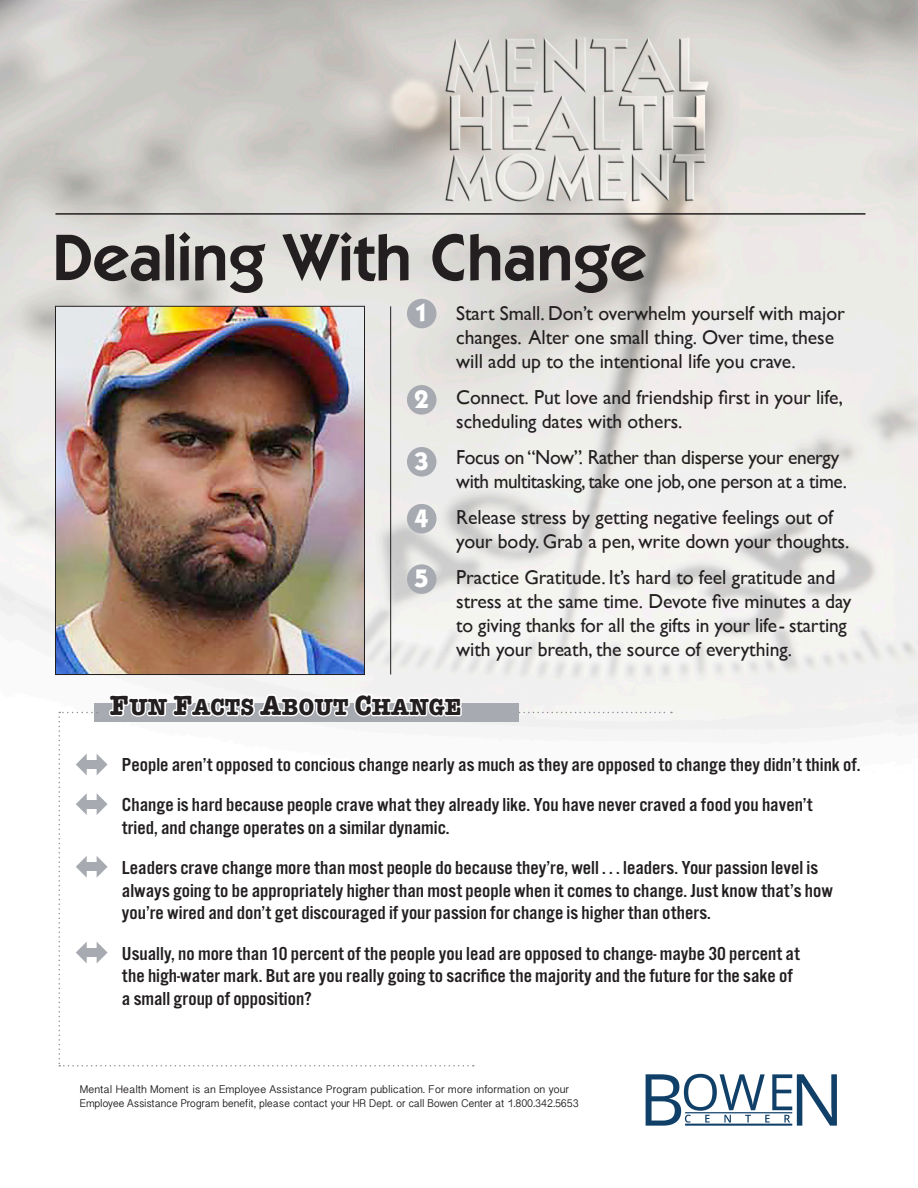
<style>
.page{position:relative;width:918px;height:1188px;background:#fff}
.page>*{position:absolute;margin:0;border:0;box-sizing:border-box;transform-origin:0 0}
.t1{font:600 66px "Itc Kabel";color:#231f20}
.t2{font:700 25.5px "Itc Kabel";color:#fff}
.t3{font:700 24px "American Typewriter";letter-spacing:.01em;color:#231f20;scale:.93 1}
.t4{font:20.25px "Gill Sans";letter-spacing:-.005em;color:#231f20}
.t5{font:20.25px "Gill Sans";letter-spacing:-.005em;color:#231f20;scale:.96 1}
.t6{font:20.25px "Gill Sans";letter-spacing:-.005em;color:#231f20;scale:.95 1}
.t7{font:19.5px/22.5px "Alternate Got No 3 D";color:#231f20;scale:1.1 1}
.t8{font:11.25px "Myanmar Sangam MN";letter-spacing:-.01em;color:#231f20;scale:.96 1}
.t9{font:11.25px "Myanmar Sangam MN";letter-spacing:-.01em;color:#231f20}
.s1{font-size:28.5px}
</style>
<div class="page">
<img style="left:0;top:0;width:918px;height:1126px">
<hr style="left:56px;top:213px;width:810px;height:2px;background:#231f20">
<svg style="left:646px;top:1074px;width:191px;height:52px"></svg>
<hr style="left:685px;top:1124px;width:107px;height:2px;background:#103f68">
<hr style="left:685px;top:1112px;width:107px;height:1px;background:#103f68">
<div style="left:407px;top:299px;width:29px;height:29px;background:#a7aab0;border-radius:50%"></div>
<div style="left:407px;top:385px;width:29px;height:30px;background:#a7aab0;border-radius:50%"></div>
<div style="left:407px;top:504px;width:29px;height:29px;background:#a7aab0;border-radius:50%"></div>
<div style="left:407px;top:447px;width:29px;height:30px;background:#a7aab0;border-radius:50%"></div>
<div style="left:407px;top:564px;width:29px;height:30px;background:#a7aab0;border-radius:50%"></div>
<hr style="left:390px;top:306px;width:1px;height:369px;background:#231f20">
<svg style="left:58px;top:648px;width:614px;height:418px"></svg>
<div style="left:83px;top:948px;width:18px;height:9px;background:#a7aab0"></div>
<img style="left:57px;top:308px;width:306px;height:365px">
<div style="left:55px;top:306px;width:310px;height:369px;border:1px solid #231f20"></div>
<p class="t1" style="left:52px;top:219px;width:596px">Dealing With Change</p>
<p class="t4" style="left:456px;top:302px;width:390px">Start Small. Don’t overwhelm yourself with major</p>
<p class="t4" style="left:456px;top:326px;width:379px">changes. Alter one small thing. Over time, these</p>
<p class="t4" style="left:456px;top:350px;width:341px">will add up to the intentional life you crave.</p>
<p class="t4" style="left:456px;top:386px;width:388px">Connect. Put love and friendship first in your life,</p>
<p class="t5" style="left:456px;top:410px;width:237px">scheduling dates with others.</p>
<p class="t5" style="left:456px;top:446px;width:401px">Focus on “Now”. Rather than disperse your energy</p>
<p class="t6" style="left:456px;top:470px;width:413px">with multitasking, take one job, one person at a time.</p>
<p class="t4" style="left:456px;top:506px;width:378px">Release stress by getting negative feelings out of</p>
<p class="t4" style="left:456px;top:530px;width:395px">your body. Grab a pen, write down your thoughts.</p>
<p class="t4" style="left:456px;top:566px;width:381px">Practice Gratitude. It’s hard to feel gratitude and</p>
<p class="t4" style="left:456px;top:590px;width:397px">stress at the same time. Devote five minutes a day</p>
<p class="t5" style="left:456px;top:614px;width:408px">to giving thanks for all the gifts in your life- starting</p>
<p class="t4" style="left:456px;top:638px;width:337px">with your breath, the source of everything.</p>
<p class="t3" style="left:110px;top:686px;width:379px"><span class="s1">F</span>UN <span class="s1">F</span>ACTS <span class="s1">A</span>BOUT <span class="s1">C</span>HANGE</p>
<p class="t2" style="left:415px;top:297px;width:16px">1</p>
<p class="t2" style="left:414px;top:384px;width:16px">2</p>
<p class="t2" style="left:414px;top:446px;width:16px">3</p>
<p class="t2" style="left:414px;top:502px;width:16px">4</p>
<p class="t2" style="left:414px;top:563px;width:16px">5</p>
<p class="t7" style="left:122px;top:753px;width:673px">People aren’t opposed to concious change nearly as much as they are opposed to change they didn’t think of.</p>
<p class="t7" style="left:122px;top:793px;width:630px">Change is hard because people crave what they already like. You have never craved a food you haven’t</p>
<p class="t7" style="left:122px;top:816px;width:299px">tried, and change operates on a similar dynamic.</p>
<p class="t7" style="left:122px;top:856px;width:648px">Leaders crave change more than most people do because they’re, well . . . leaders. Your passion level is always going to be appropriately higher than most people when it comes to change. Just know that’s how you’re wired and don’t get discouraged if your passion for change is higher than others.</p>
<p class="t7" style="left:122px;top:942px;width:618px">Usually, no more than 10 percent of the people you lead are opposed to change- maybe 30 percent at</p>
<p class="t7" style="left:122px;top:964px;width:611px">the high-water mark. But are you really going to sacrifice the majority and the future for the sake of</p>
<p class="t7" style="left:122px;top:987px;width:174px">a small group of opposition?</p>
<p class="t9" style="left:80px;top:1083px;width:490px">Mental Health Moment is an Employee Assistance Program publication. For more information on your</p>
<p class="t8" style="left:80px;top:1096px;width:521px">Employee Assistance Program benefit, please contact your HR Dept. or call Bowen Center at 1.800.342.5653</p>
</div>
